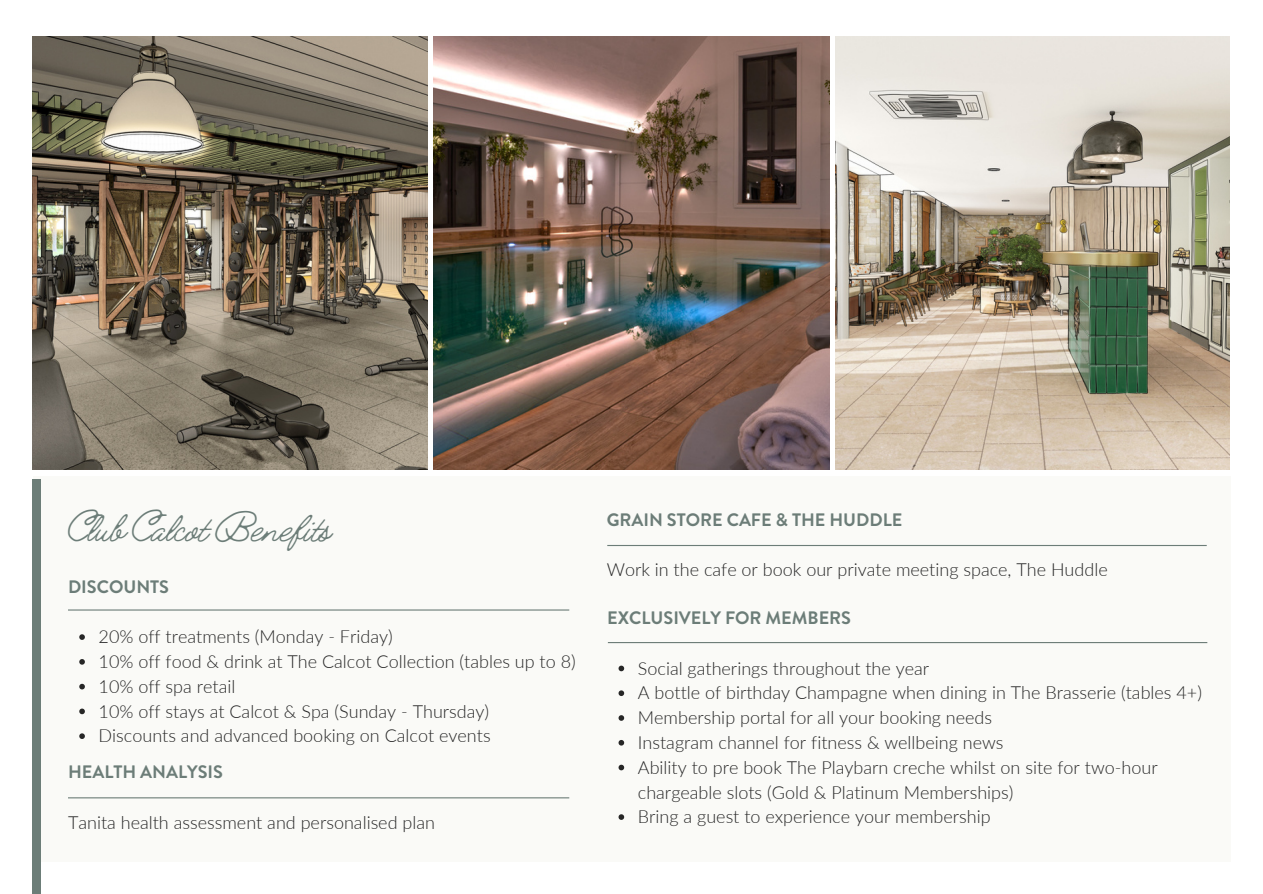
<style>
.page{position:relative;width:1263px;height:894px;background:#fff}
.page>*{position:absolute;margin:0;border:0;box-sizing:border-box;transform-origin:0 0}
.t1{font:300 45px "Jimmy Script";color:#6c7d78}
.t2{font:300 18px/24.8px "Lato";color:#262626}
.t3{font:700 18px "Brandon Grotesque";color:#6c7d78}
</style>
<div class="page">
<img style="left:835px;top:37px;width:395px;height:432px">
<img style="left:33px;top:37px;width:395px;height:432px">
<img style="left:433px;top:37px;width:396px;height:432px">
<div style="left:33px;top:476px;width:1197px;height:386px;background:#fafaf7"></div>
<svg style="left:79px;top:634px;width:6px;height:5px"></svg>
<svg style="left:79px;top:659px;width:6px;height:5px"></svg>
<svg style="left:79px;top:683px;width:6px;height:6px"></svg>
<svg style="left:79px;top:708px;width:6px;height:6px"></svg>
<svg style="left:79px;top:733px;width:6px;height:5px"></svg>
<hr style="left:68px;top:609px;width:501px;height:1px;background:#6c7d78">
<hr style="left:607px;top:544px;width:600px;height:2px;background:#6c7d78">
<div style="left:33px;top:479px;width:8px;height:414px;background:#6c7d78"></div>
<svg style="left:618px;top:665px;width:6px;height:6px"></svg>
<svg style="left:618px;top:690px;width:6px;height:5px"></svg>
<svg style="left:618px;top:715px;width:6px;height:5px"></svg>
<svg style="left:618px;top:740px;width:6px;height:5px"></svg>
<svg style="left:618px;top:764px;width:6px;height:6px"></svg>
<svg style="left:618px;top:814px;width:6px;height:5px"></svg>
<hr style="left:608px;top:641px;width:599px;height:2px;background:#6c7d78">
<hr style="left:68px;top:797px;width:501px;height:1px;background:#6c7d78">
<p class="t1" style="left:68px;top:499px;width:265px">Club Calcot Benefits</p>
<h1 class="t3" style="left:68px;top:573px;width:103px">DISCOUNTS</h1>
<h2 class="t2" style="left:99px;top:623px;width:296px">20% off treatments (Monday - Friday)</h2>
<p class="t2" style="left:99px;top:648px;width:479px">10% off food &amp; drink at The Calcot Collection (tables up to 8)</p>
<p class="t2" style="left:99px;top:673px;width:138px">10% off spa retail</p>
<p class="t2" style="left:99px;top:698px;width:392px">10% off stays at Calcot &amp; Spa (Sunday - Thursday)</p>
<p class="t2" style="left:99px;top:722px;width:394px">Discounts and advanced booking on Calcot events</p>
<p class="t3" style="left:68px;top:759px;width:156px">HEALTH ANALYSIS</p>
<p class="t2" style="left:68px;top:809px;width:368px">Tanita health assessment and personalised plan</p>
<p class="t3" style="left:607px;top:506px;width:297px">GRAIN STORE CAFE &amp; THE HUDDLE</p>
<h2 class="t2" style="left:607px;top:557px;width:502px">Work in the cafe or book our private meeting space, The Huddle</h2>
<h2 class="t3" style="left:607px;top:605px;width:245px">EXCLUSIVELY FOR MEMBERS</h2>
<p class="t2" style="left:638px;top:655px;width:293px">Social gatherings throughout the year</p>
<h2 class="t2" style="left:638px;top:679px;width:566px">A bottle of birthday Champagne when dining in The Brasserie (tables 4+)</h2>
<p class="t2" style="left:638px;top:704px;width:356px">Membership portal for all your booking needs</p>
<p class="t2" style="left:638px;top:729px;width:367px">Instagram channel for fitness &amp; wellbeing news</p>
<p class="t2" style="left:638px;top:754px;width:521px">Ability to pre book The Playbarn creche whilst on site for two-hour chargeable slots (Gold &amp; Platinum Memberships)</p>
<p class="t2" style="left:638px;top:803px;width:354px">Bring a guest to experience your membership</p>
</div>
